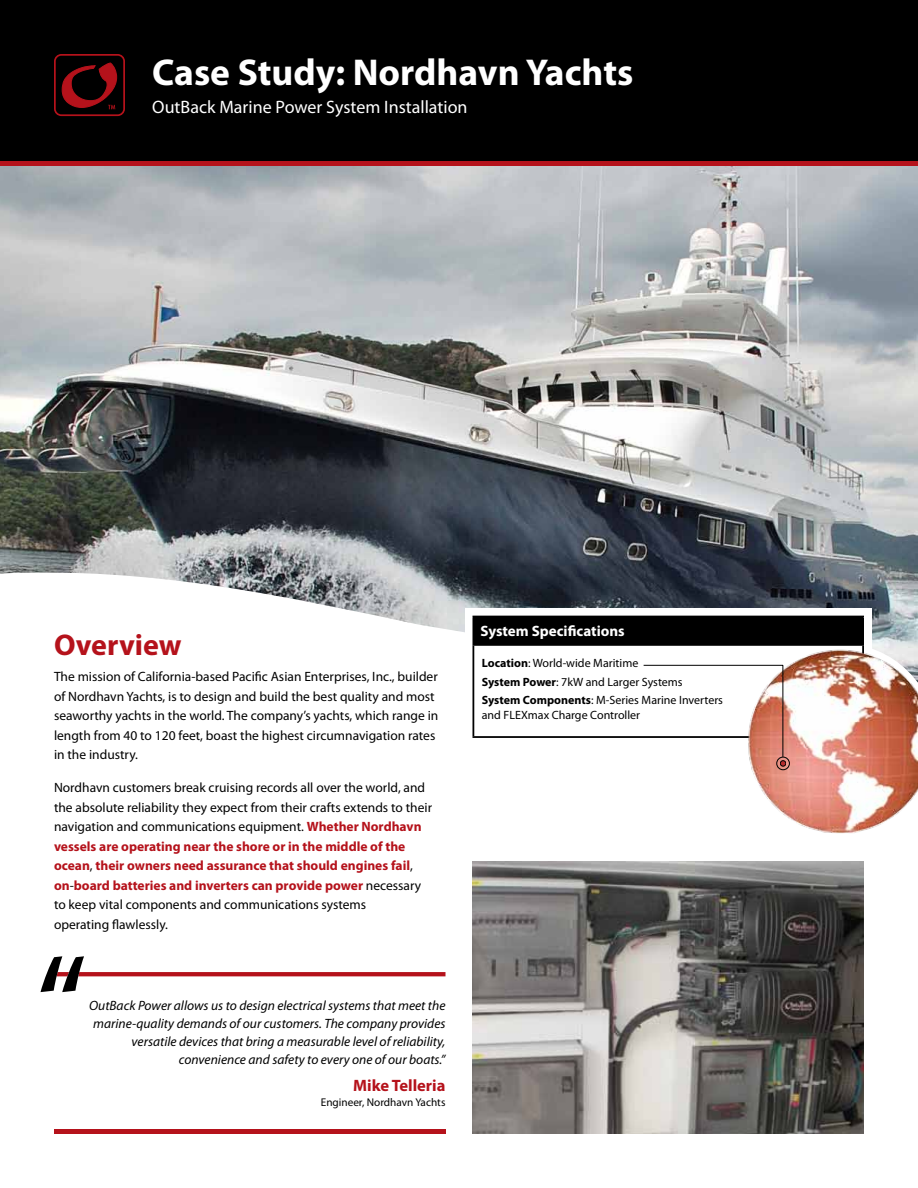
<style>
.page{position:relative;width:918px;height:1188px;background:#fff}
.page>*{position:absolute;margin:0;border:0;box-sizing:border-box;transform-origin:0 0}
.t1{font:700 37.5px "Myriad Pro";color:#fff}
.t2{font:700 30px "Myriad Pro";color:#b5121b}
.t3{font:18px "Myriad Pro";color:#fff}
.t4{font:700 16.5px "Myriad Pro";color:#b5121b}
.t5{font:700 15px "Myriad Pro";color:#fff}
.t6{font:13.5px/19.5px "Myriad Pro";color:#000}
.t7{font:italic 13.5px/18px "Myriad Pro";color:#000;text-align:right}
.t8{font:12px/18.3px "Myriad Pro";color:#000}
.t9{font:11.25px "Myriad Pro";color:#000}
.s1{font-weight:700;color:#b5121b}
.s2{font-weight:700}
</style>
<div class="page">
<div style="left:0;top:0;width:918px;height:161px;background:#000"></div>
<img style="left:0;top:165px;width:918px;height:478px">
<div style="left:54px;top:54px;width:71px;height:62px;border:2px solid #b5121b;border-radius:6px"></div>
<svg style="left:61px;top:62px;width:57px;height:47px"></svg>
<div style="left:465px;top:608px;width:407px;height:159px;background:#fff"></div>
<div style="left:473px;top:617px;width:390px;height:28px;background:#000"></div>
<hr style="left:472px;top:616px;width:392px;height:1px;background:#000">
<hr style="left:472px;top:617px;width:2px;height:27px;background:#000">
<hr style="left:862px;top:617px;width:2px;height:27px;background:#000">
<hr style="left:472px;top:644px;width:392px;height:2px;background:#000">
<hr style="left:472px;top:646px;width:2px;height:90px;background:#000">
<hr style="left:472px;top:736px;width:392px;height:2px;background:#000">
<hr style="left:54px;top:1130px;width:392px;height:4px;background:#b5121b">
<svg style="left:40px;top:956px;width:406px;height:36px"></svg>
<svg style="left:643px;top:643px;width:275px;height:190px"></svg>
<img style="left:472px;top:862px;width:392px;height:272px">
<hr style="left:0;top:161px;width:918px;height:4px;background:#b5121b">
<h1 class="t1" style="left:152px;top:48px;width:483px">Case Study: Nordhavn Yachts</h1>
<h3 class="t3" style="left:152px;top:96px;width:317px">OutBack Marine Power System Installation</h3>
<h2 class="t2" style="left:54px;top:626px;width:129px">Overview</h2>
<p class="t6" style="left:54px;top:667px;width:386px">The mission of California-based Pacific Asian Enterprises, Inc., builder of Nordhavn Yachts, is to design and build the best quality and most seaworthy yachts in the world. The company’s yachts, which range in length from 40 to 120 feet, boast the highest circumnavigation rates in the industry.</p>
<p class="t6" style="left:54px;top:778px;width:380px">Nordhavn customers break cruising records all over the world, and the absolute reliability they expect from their crafts extends to their navigation and communications equipment. <span class="s1">Whether Nordhavn vessels are operating near the shore or in the middle of the ocean</span>, <span class="s1">their owners need assurance that should engines fail</span>, <span class="s1">on</span>-<span class="s1">board batteries and inverters can provide power</span> necessary to keep vital components and communications systems<br>operating flawlessly.</p>
<p class="t7" style="left:89px;top:997px;width:358px">OutBack Power allows us to design electrical systems that meet the marine-quality demands of our customers. The company provides versatile devices that bring a measurable level of reliability, convenience and safety to every one of our boats.”</p>
<p class="t4" style="left:353px;top:1075px;width:94px">Mike Telleria</p>
<p class="t9" style="left:321px;top:1095px;width:126px">Engineer, Nordhavn Yachts</p>
<p class="t5" style="left:481px;top:622px;width:146px">System Specifications</p>
<p class="t8" style="left:482px;top:654px;width:243px"><span class="s2">Location</span>: World-wide Maritime<br><span class="s2">System Power</span>: 7kW and Larger Systems<br><span class="s2">System Components</span>: M-Series Marine Inverters</p>
<p class="t8" style="left:482px;top:706px;width:160px">and FLEXmax Charge Controller</p>
</div>
